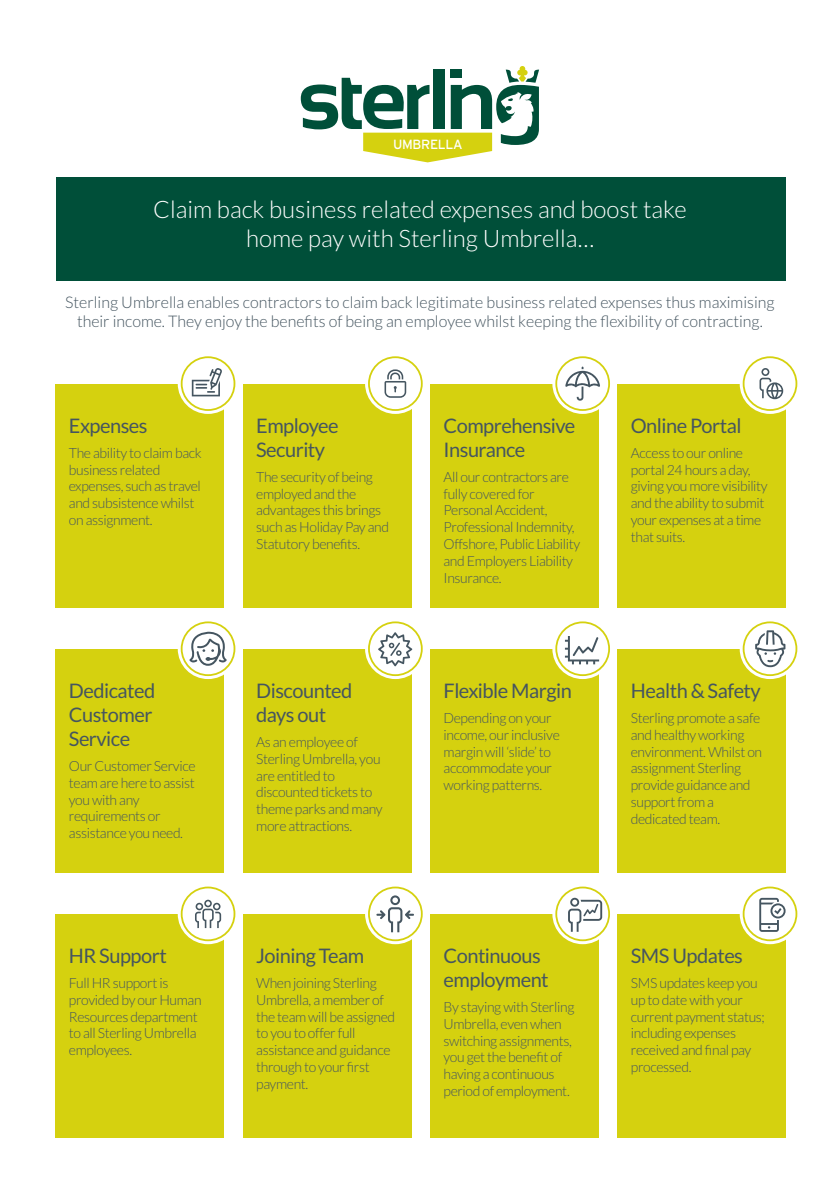
<style>
.page{position:relative;width:840px;height:1191px;background:#fff}
.page>*{position:absolute;margin:0;border:0;box-sizing:border-box;transform-origin:0 0}
.t1{font:300 24px/28.8px "Lato";color:#fff;text-align:center}
.t2{font:20px/24px "Lato";letter-spacing:-.025em;color:#455560}
.t3{font:300 16px/19.2px "Lato";color:#455560;text-align:center}
.t4{font:300 14px/16.8px "Lato";letter-spacing:-.025em;color:#455560}
.t5{font:13.4px "Interstate";letter-spacing:-.025em;color:#fff}
</style>
<div class="page">
<div style="left:617px;top:384px;width:168px;height:224px;background:#d5d10f"></div>
<div style="left:430px;top:384px;width:168px;height:224px;background:#d5d10f"></div>
<div style="left:243px;top:384px;width:168px;height:224px;background:#d5d10f"></div>
<div style="left:56px;top:384px;width:168px;height:224px;background:#d5d10f"></div>
<div style="left:617px;top:649px;width:168px;height:224px;background:#d5d10f"></div>
<div style="left:430px;top:649px;width:168px;height:224px;background:#d5d10f"></div>
<div style="left:243px;top:649px;width:168px;height:224px;background:#d5d10f"></div>
<div style="left:56px;top:649px;width:168px;height:224px;background:#d5d10f"></div>
<div style="left:617px;top:914px;width:168px;height:224px;background:#d5d10f"></div>
<div style="left:430px;top:914px;width:168px;height:224px;background:#d5d10f"></div>
<div style="left:243px;top:914px;width:168px;height:224px;background:#d5d10f"></div>
<div style="left:56px;top:914px;width:168px;height:224px;background:#d5d10f"></div>
<svg style="left:739px;top:353px;width:60px;height:61px"></svg>
<svg style="left:552px;top:353px;width:60px;height:61px"></svg>
<div style="left:365px;top:353px;width:60px;height:61px;background:#fff;border-radius:50%"></div>
<div style="left:178px;top:353px;width:60px;height:61px;background:#fff;border-radius:50%"></div>
<svg style="left:739px;top:618px;width:60px;height:61px"></svg>
<div style="left:552px;top:618px;width:60px;height:61px;background:#fff;border-radius:50%"></div>
<div style="left:365px;top:618px;width:60px;height:61px;background:#fff;border-radius:50%"></div>
<div style="left:178px;top:618px;width:60px;height:61px;background:#fff;border-radius:50%"></div>
<svg style="left:739px;top:883px;width:60px;height:61px"></svg>
<svg style="left:552px;top:883px;width:60px;height:61px"></svg>
<div style="left:365px;top:883px;width:60px;height:61px;background:#fff;border-radius:50%"></div>
<div style="left:178px;top:883px;width:60px;height:61px;background:#fff;border-radius:50%"></div>
<div style="left:56px;top:177px;width:728px;height:103px;background:#004f39"></div>
<svg style="left:300px;top:66px;width:239px;height:96px"></svg>
<svg style="left:181px;top:621px;width:54px;height:55px"></svg>
<svg style="left:555px;top:356px;width:54px;height:55px"></svg>
<svg style="left:368px;top:356px;width:54px;height:55px"></svg>
<svg style="left:181px;top:886px;width:54px;height:55px"></svg>
<svg style="left:181px;top:356px;width:54px;height:55px"></svg>
<svg style="left:555px;top:621px;width:54px;height:55px"></svg>
<svg style="left:742px;top:356px;width:54px;height:55px"></svg>
<svg style="left:742px;top:886px;width:54px;height:55px"></svg>
<svg style="left:555px;top:886px;width:54px;height:55px"></svg>
<svg style="left:368px;top:886px;width:54px;height:55px"></svg>
<svg style="left:742px;top:621px;width:54px;height:55px"></svg>
<svg style="left:368px;top:621px;width:54px;height:55px"></svg>
<p class="t5" style="left:393px;top:137px;width:71px">UMBRELLA</p>
<h1 class="t1" style="left:153px;top:195px;width:534px">Claim back business related expenses and boost take home pay with Sterling Umbrella…</h1>
<p class="t3" style="left:65px;top:293px;width:710px">Sterling Umbrella enables contractors to claim back legitimate business related expenses thus maximising their income. They enjoy the benefits of being an employee whilst keeping the flexibility of contracting.</p>
<h2 class="t2" style="left:69px;top:413px;width:80px">Expenses</h2>
<p class="t4" style="left:69px;top:444px;width:134px">The ability to claim back business related expenses, such as travel and subsistence whilst on assignment.</p>
<h2 class="t2" style="left:69px;top:678px;width:88px">Dedicated<br>Customer<br>Service</h2>
<p class="t4" style="left:69px;top:757px;width:128px">Our Customer Service team are here to assist you with any requirements or assistance you need.</p>
<h2 class="t2" style="left:69px;top:944px;width:99px">HR Support</h2>
<p class="t4" style="left:69px;top:974px;width:134px">Full HR support is provided by our Human<br>Resources department to all Sterling Umbrella employees.</p>
<h2 class="t2" style="left:256px;top:413px;width:84px">Employee<br>Security</h2>
<p class="t4" style="left:256px;top:468px;width:134px">The security of being employed and the advantages this brings such as Holiday Pay and<br>Statutory benefits.</p>
<h2 class="t2" style="left:256px;top:678px;width:98px">Discounted days out</h2>
<p class="t4" style="left:256px;top:733px;width:128px">As an employee of<br>Sterling Umbrella, you are entitled to discounted tickets to theme parks and many more attractions.</p>
<h2 class="t2" style="left:256px;top:944px;width:109px">Joining Team</h2>
<p class="t4" style="left:256px;top:974px;width:140px">When joining Sterling<br>Umbrella, a member of the team will be assigned to you to offer full assistance and guidance through to your first payment.</p>
<h2 class="t2" style="left:443px;top:413px;width:133px">Comprehensive<br>Insurance</h2>
<p class="t4" style="left:443px;top:468px;width:138px">All our contractors are fully covered for<br>Personal Accident,<br>Professional Indemnity,<br>Offshore, Public Liability and Employers Liability<br>Insurance.</p>
<h2 class="t2" style="left:443px;top:678px;width:130px">Flexible Margin</h2>
<p class="t4" style="left:443px;top:709px;width:118px">Depending on your income, our inclusive margin will ‘slide’ to accommodate your working patterns.</p>
<h2 class="t2" style="left:443px;top:944px;width:107px">Continuous employment</h2>
<p class="t4" style="left:443px;top:998px;width:132px">By staying with Sterling<br>Umbrella, even when switching assignments, you get the benefit of having a continuous period of employment.</p>
<h2 class="t2" style="left:630px;top:413px;width:112px">Online Portal</h2>
<p class="t4" style="left:630px;top:444px;width:138px">Access to our online portal 24 hours a day, giving you more visibility and the ability to submit your expenses at a time that suits.</p>
<h2 class="t2" style="left:630px;top:678px;width:131px">Health &amp; Safety</h2>
<p class="t4" style="left:630px;top:709px;width:133px">Sterling promote a safe and healthy working environment. Whilst on assignment Sterling provide guidance and support from a dedicated team.</p>
<h2 class="t2" style="left:630px;top:944px;width:114px">SMS Updates</h2>
<p class="t4" style="left:630px;top:974px;width:135px">SMS updates keep you up to date with your current payment status; including expenses received and final pay processed.</p>
</div>
